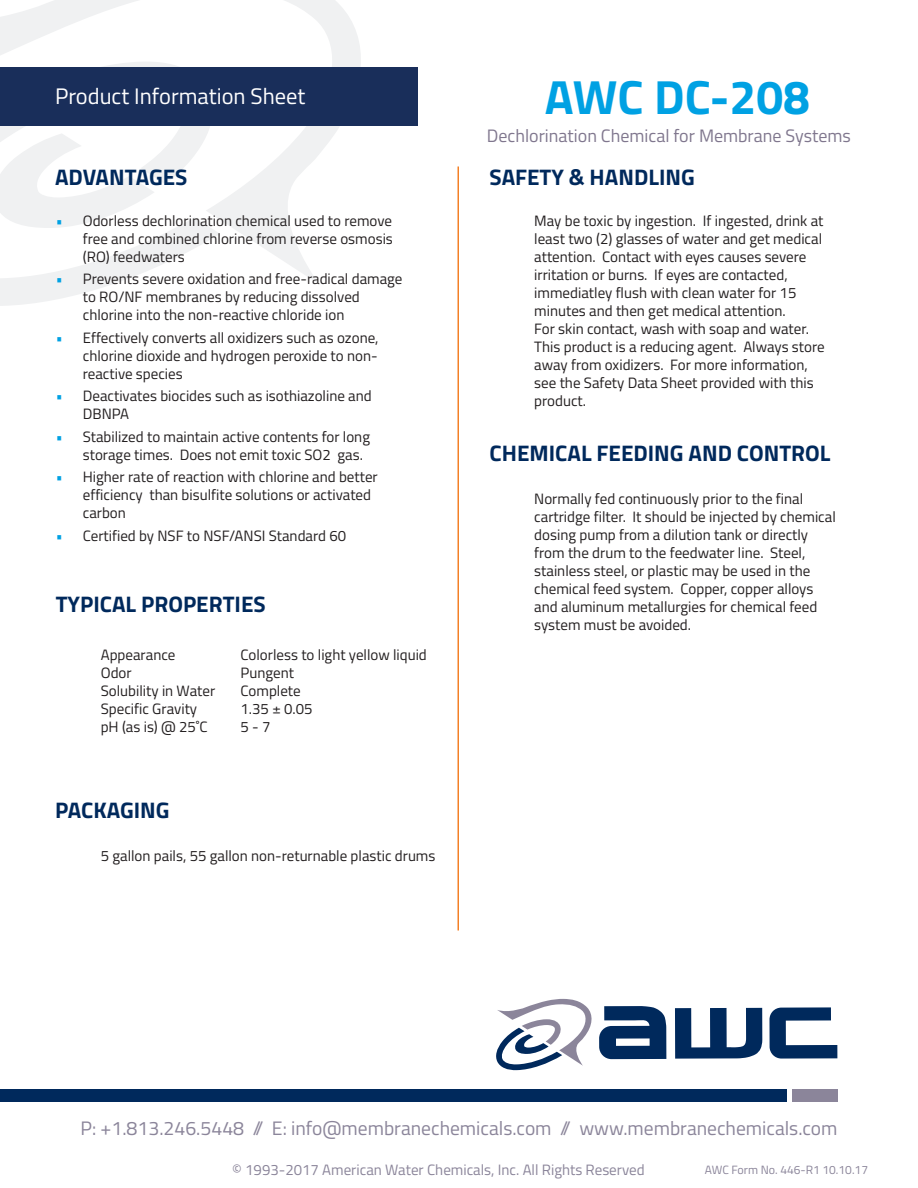
<style>
.page{position:relative;width:918px;height:1188px;background:#fff}
.page>*{position:absolute;margin:0;border:0;box-sizing:border-box;transform-origin:0 0}
.t1{font:700 48px "Titillium Web";color:#00a1e3}
.t2{font:700 22.5px "Titillium Web";color:#00295c}
.t3{font:22.5px "Titillium Web";color:#fff}
.t4{font:19.5px "Titillium Web";color:#8b859a}
.t5{font:18px "Titillium Web";color:#80778e}
.t6{font:15px/18px "Titillium Web";color:#231f20}
.t7{font:15px "Titillium Web";color:#8b859a}
.t8{font:12px "Titillium Web";color:#8b859a}
.s1{color:#00a1e3}
</style>
<div class="page">
<svg style="left:675px;top:1008px;width:87px;height:51px"></svg>
<svg style="left:769px;top:1007px;width:68px;height:52px"></svg>
<svg style="left:496px;top:999px;width:170px;height:71px"></svg>
<svg style="left:0;top:285px;width:109px;height:21px;fill:#f0f1f2"></svg>
<svg style="left:0;top:0;width:370px;height:285px"></svg>
<div style="left:0;top:68px;width:418px;height:58px;background:#192e5a"></div>
<hr style="left:458px;top:167px;width:1px;height:763px;background:#f48026">
<div style="left:0;top:1090px;width:786px;height:12px;background:#00295c"></div>
<div style="left:792px;top:1090px;width:45px;height:12px;background:#8b859a"></div>
<h2 class="t3" style="left:55px;top:80px;width:252px">Product Information Sheet</h2>
<h1 class="t1" style="left:545px;top:61px;width:267px">AWC DC-208</h1>
<p class="t5" style="left:487px;top:122px;width:366px">Dechlorination Chemical for Membrane Systems</p>
<h2 class="t2" style="left:55px;top:160px;width:134px">ADVANTAGES</h2>
<h2 class="t2" style="left:490px;top:160px;width:207px">SAFETY &amp; HANDLING</h2>
<p class="t6" style="left:83px;top:211px;width:312px;text-align:justify;text-indent:-27px"><span class="s1">•</span> Odorless dechlorination chemical used to remove free and combined chlorine from reverse osmosis (RO) feedwaters</p>
<p class="t6" style="left:83px;top:269px;width:321px;text-indent:-27px"><span class="s1">•</span> Prevents severe oxidation and free-radical damage to RO/NF membranes by reducing dissolved chlorine into the non-reactive chloride ion</p>
<p class="t6" style="left:83px;top:328px;width:297px;text-align:justify;text-indent:-27px"><span class="s1">•</span> Effectively converts all oxidizers such as ozone, chlorine dioxide and hydrogen peroxide to non&shy;reactive species</p>
<p class="t6" style="left:83px;top:386px;width:291px;text-indent:-27px"><span class="s1">•</span> Deactivates biocides such as isothiazoline and<br>DBNPA</p>
<p class="t6" style="left:83px;top:427px;width:289px;text-indent:-27px"><span class="s1">•</span> Stabilized to maintain active contents for long storage times. Does not emit toxic SO2 gas.</p>
<p class="t6" style="left:83px;top:467px;width:296px;text-indent:-27px"><span class="s1">•</span> Higher rate of reaction with chlorine and better efficiency than bisulfite solutions or activated carbon</p>
<p class="t6" style="left:56px;top:526px;width:292px"><span class="s1">•</span> Certified by NSF to NSF/ANSI Standard 60</p>
<h2 class="t2" style="left:56px;top:587px;width:211px">TYPICAL PROPERTIES</h2>
<p class="t6" style="left:101px;top:645px;width:116px">Appearance<br>Odor<br>Solubility in Water<br>Specific Gravity pH (as is) @ 25˚C</p>
<p class="t6" style="left:241px;top:645px;width:188px">Colorless to light yellow liquid<br>Pungent<br>Complete<br>1.35 ± 0.05<br>5 - 7</p>
<h2 class="t2" style="left:55px;top:792px;width:116px">PACKAGING</h2>
<p class="t6" style="left:101px;top:846px;width:336px">5 gallon pails, 55 gallon non-returnable plastic drums</p>
<p class="t6" style="left:534px;top:211px;width:292px">May be toxic by ingestion. If ingested, drink at least two (2) glasses of water and get medical attention. Contact with eyes causes severe irritation or burns. If eyes are contacted, immediatley flush with clean water for 15 minutes and then get medical attention.<br>For skin contact, wash with soap and water.<br>This product is a reducing agent. Always store away from oxidizers. For more information, see the Safety Data Sheet provided with this product.</p>
<h2 class="t2" style="left:490px;top:435px;width:342px">CHEMICAL FEEDING AND CONTROL</h2>
<p class="t6" style="left:534px;top:489px;width:303px">Normally fed continuously prior to the final cartridge filter. It should be injected by chemical dosing pump from a dilution tank or directly from the drum to the feedwater line. Steel, stainless steel, or plastic may be used in the chemical feed system. Copper, copper alloys and aluminum metallurgies for chemical feed system must be avoided.</p>
<h3 class="t4" style="left:80px;top:1114px;width:759px">P: +1.813.246.5448 // E: info@membranechemicals.com // www.membranechemicals.com</h3>
<p class="t7" style="left:232px;top:1158px;width:414px">© 1993-2017 American Water Chemicals, Inc. All Rights Reserved</p>
<p class="t8" style="left:705px;top:1161px;width:165px">AWC Form No. 446-R1 10.10.17</p>
</div>
